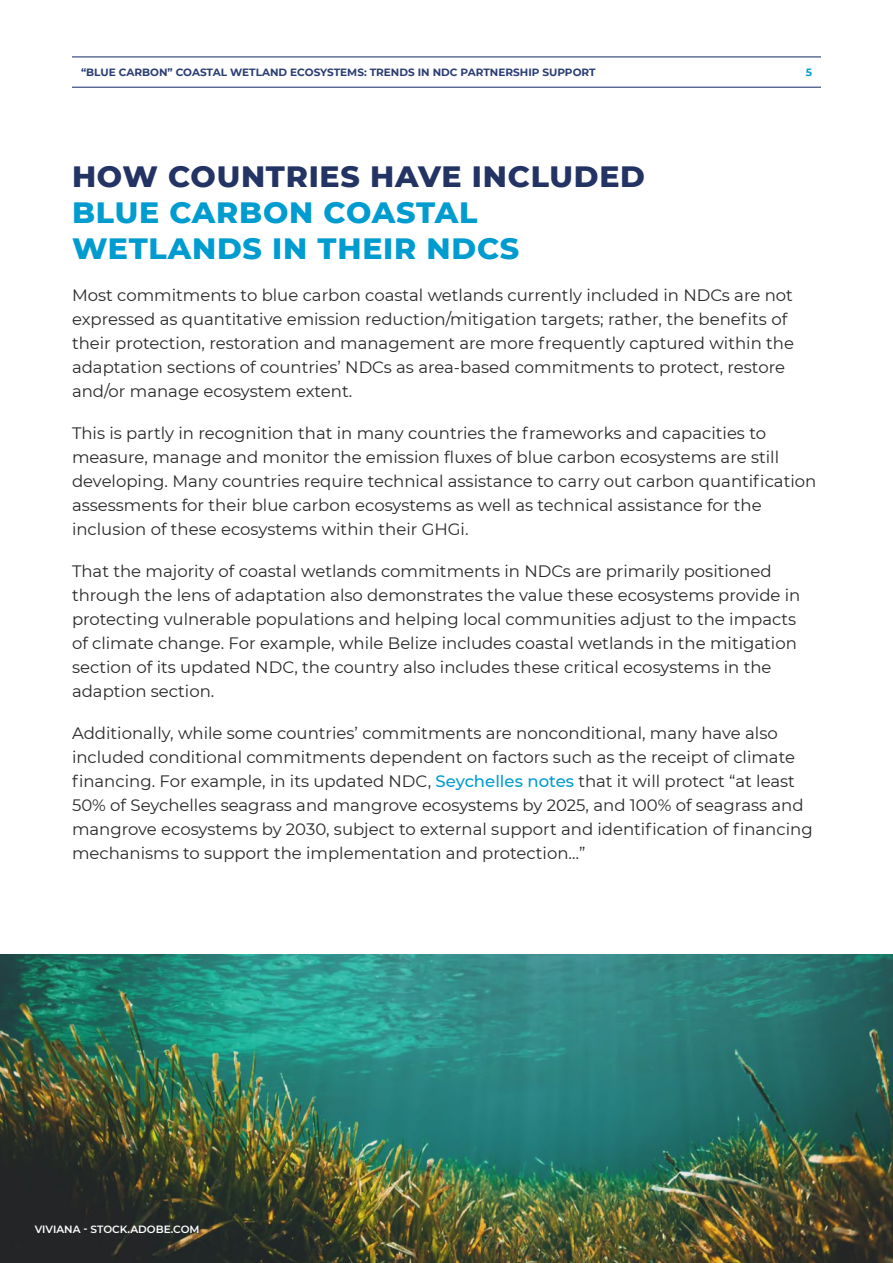
<style>
.page{position:relative;width:893px;height:1263px;background:#fff}
.page>*{position:absolute;margin:0;border:0;box-sizing:border-box;transform-origin:0 0}
.t1{font:800 30px/36px "Montserrat";letter-spacing:.025em;color:#009cd0}
.t2{font:800 30px "Montserrat";letter-spacing:.025em;color:#223364}
.t3{font:16.5px/24px "Montserrat";color:#292829}
.t4{font:700 10.5px "Montserrat";color:#2a3d74}
.t5{font:600 10.5px "Montserrat";color:#fff}
.t6{font:700 10.5px "Montserrat";color:#009cd0}
.s1{font-weight:500;color:#009cd0}
</style>
<div class="page">
<hr style="left:72px;top:57px;width:749px;height:1px;background:#122864">
<hr style="left:72px;top:87px;width:749px;height:1px;background:#122864">
<img style="left:0;top:954px;width:893px;height:309px">
<p class="t4" style="left:81px;top:64px;width:516px">“BLUE CARBON” COASTAL WETLAND ECOSYSTEMS: TRENDS IN NDC PARTNERSHIP SUPPORT</p>
<p class="t6" style="left:806px;top:64px;width:8px">5</p>
<h1 class="t2" style="left:72px;top:154px;width:575px">HOW COUNTRIES HAVE INCLUDED</h1>
<h1 class="t1" style="left:72px;top:192px;width:449px">BLUE CARBON COASTAL<br>WETLANDS IN THEIR NDCS</h1>
<p class="t3" style="left:72px;top:282px;width:723px">Most commitments to blue carbon coastal wetlands currently included in NDCs are not expressed as quantitative emission reduction/mitigation targets; rather, the benefits of their protection, restoration and management are more frequently captured within the adaptation sections of countries’ NDCs as area-based commitments to protect, restore and/or manage ecosystem extent.</p>
<p class="t3" style="left:72px;top:420px;width:746px">This is partly in recognition that in many countries the frameworks and capacities to measure, manage and monitor the emission fluxes of blue carbon ecosystems are still developing. Many countries require technical assistance to carry out carbon quantification assessments for their blue carbon ecosystems as well as technical assistance for the inclusion of these ecosystems within their GHGi.</p>
<p class="t3" style="left:72px;top:558px;width:730px">That the majority of coastal wetlands commitments in NDCs are primarily positioned through the lens of adaptation also demonstrates the value these ecosystems provide in protecting vulnerable populations and helping local communities adjust to the impacts of climate change. For example, while Belize includes coastal wetlands in the mitigation section of its updated NDC, the country also includes these critical ecosystems in the adaption section.</p>
<p class="t3" style="left:72px;top:720px;width:742px">Additionally, while some countries’ commitments are nonconditional, many have also included conditional commitments dependent on factors such as the receipt of climate financing. For example, in its updated NDC, <span class="s1">Seychelles notes</span> that it will protect “at least 50% of Seychelles seagrass and mangrove ecosystems by 2025, and 100% of seagrass and mangrove ecosystems by 2030, subject to external support and identification of financing mechanisms to support the implementation and protection…”</p>
<p class="t5" style="left:35px;top:1221px;width:166px">VIVIANA - STOCK.ADOBE.COM</p>
</div>
